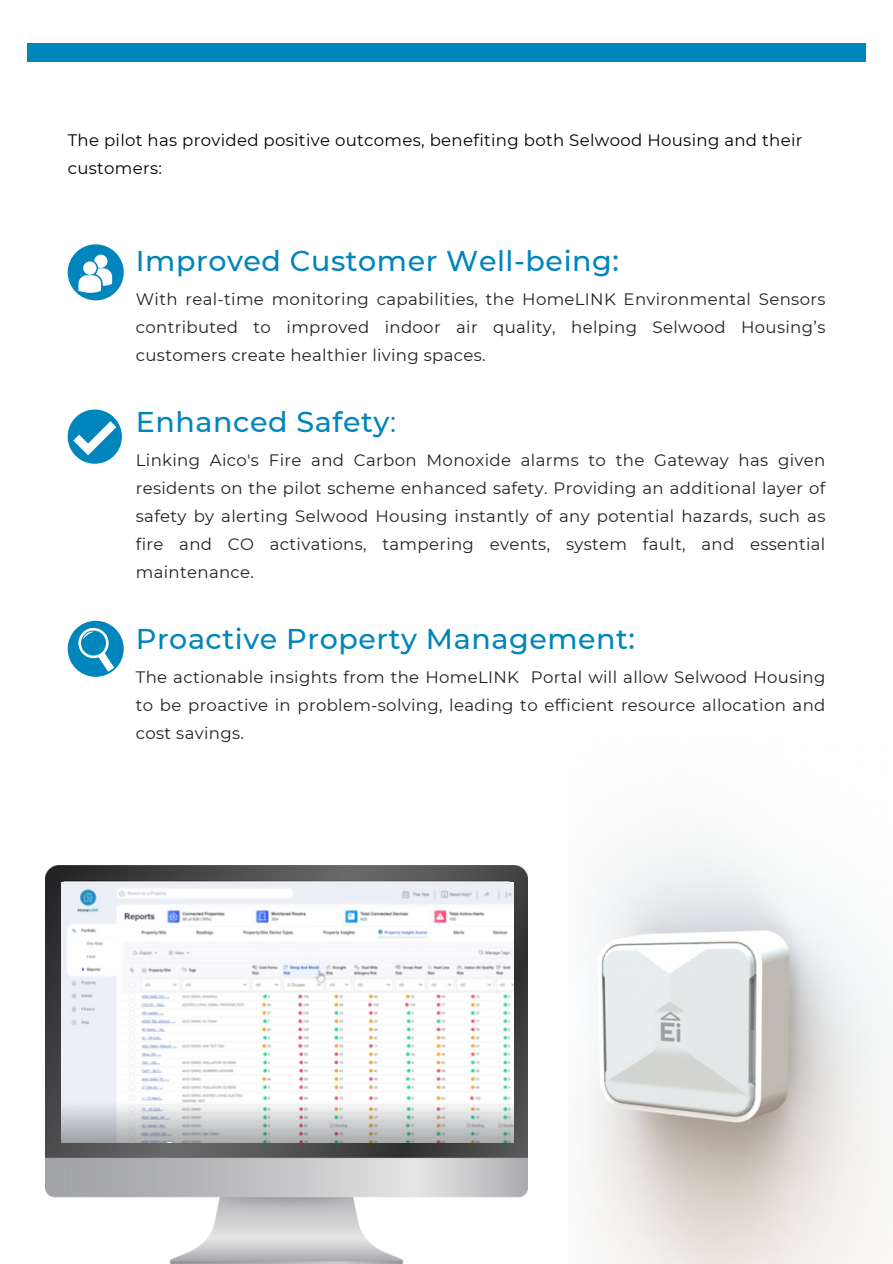
<style>
.page{position:relative;width:893px;height:1264px;background:#fff}
.page>*{position:absolute;margin:0;border:0;box-sizing:border-box;transform-origin:0 0}
.t1{font:500 28.5px "Montserrat";letter-spacing:.02em;color:#0085bc}
.t2{font:16.5px/28.2px "Montserrat";letter-spacing:.02em;color:#222;text-align:justify}
.t3{font:16.5px/28.2px "Montserrat";letter-spacing:.02em;color:#000}
.s1{font-weight:400}
</style>
<div class="page">
<div style="left:28px;top:43px;width:837px;height:18px;background:#0085bc"></div>
<div style="left:68px;top:620px;width:56px;height:57px;background:#0085bc;border-radius:50%"></div>
<svg style="left:76px;top:626px;width:38px;height:45px"></svg>
<svg style="left:68px;top:409px;width:54px;height:54px"></svg>
<div style="left:68px;top:244px;width:56px;height:56px;background:#0085bc;border-radius:50%"></div>
<svg style="left:78px;top:254px;width:34px;height:39px"></svg>
<img style="left:583px;top:848px;width:306px;height:415px">
<img style="left:45px;top:865px;width:482px;height:397px">
<img style="left:61px;top:882px;width:453px;height:260px">
<h1 class="t3" style="left:68px;top:126px;width:736px">The pilot has provided positive outcomes, benefiting both Selwood Housing and their customers:</h1>
<p class="t1" style="left:136px;top:243px;width:484px">Improved Customer Well-being:</p>
<p class="t2" style="left:136px;top:284px;width:691px">With real-time monitoring capabilities, the HomeLINK Environmental Sensors contributed to improved indoor air quality, helping Selwood Housing’s customers create healthier living spaces.</p>
<h1 class="t1" style="left:136px;top:404px;width:262px">Enhanced Safety<span class="s1">:</span></h1>
<h1 class="t2" style="left:136px;top:445px;width:691px">Linking Aico's Fire and Carbon Monoxide alarms to the Gateway has given residents on the pilot scheme enhanced safety. Providing an additional layer of safety by alerting Selwood Housing instantly of any potential hazards, such as fire and CO activations, tampering events, system fault, and essential maintenance.</h1>
<p class="t1" style="left:136px;top:621px;width:500px">Proactive Property Management:</p>
<p class="t2" style="left:136px;top:662px;width:691px">The actionable insights from the HomeLINK Portal will allow Selwood Housing to be proactive in problem-solving, leading to efficient resource allocation and cost savings.</p>
</div>
